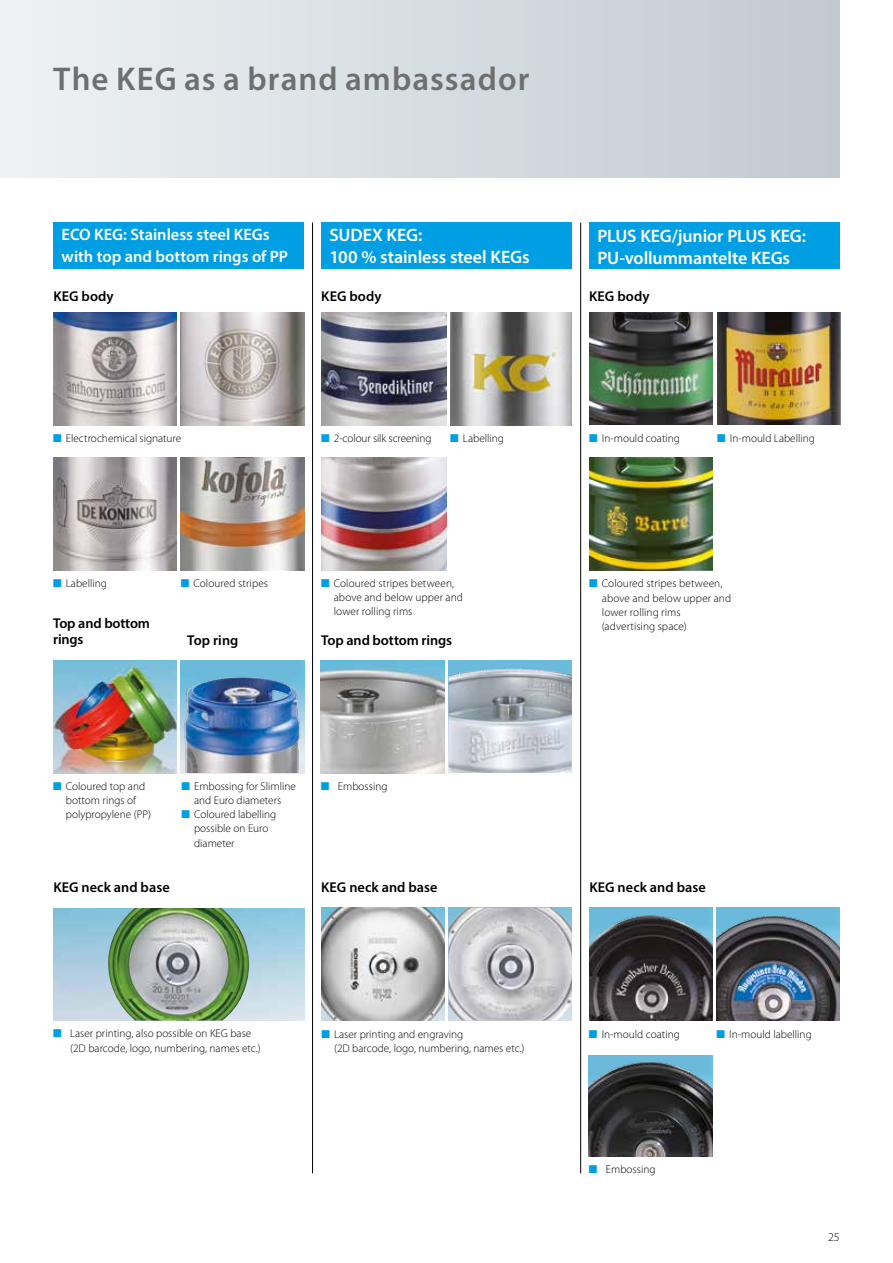
<style>
.page{position:relative;width:893px;height:1263px;background:#fff}
.page>*{position:absolute;margin:0;border:0;box-sizing:border-box;transform-origin:0 0}
.t1{font:600 33px "Myriad Pro";letter-spacing:.035em;color:#706f6f}
.t2{font:600 18px/22.5px "Myriad Pro";letter-spacing:-.005em;color:#fff}
.t3{font:600 16.5px/22.5px "Myriad Pro";color:#fff}
.t4{font:600 14.25px/15.8px "Myriad Pro";color:#000}
.t5{font:300 12px "Myriad Pro";color:#000}
.t6{font:300 11.25px/14.2px "Myriad Pro";color:#000}
.s1{color:#009fe3}
</style>
<div class="page">
<div style="left:321px;top:223px;width:251px;height:46px;background:#009fe3"></div>
<div style="left:53px;top:223px;width:251px;height:46px;background:#009fe3"></div>
<div style="left:589px;top:223px;width:251px;height:46px;background:#009fe3"></div>
<div style="left:0;top:0;width:840px;height:178px;background:linear-gradient(to right,#eff2f4,#c0cad0)"></div>
<img style="left:589px;top:312px;width:123px;height:113px">
<img style="left:717px;top:312px;width:123px;height:113px">
<img style="left:589px;top:458px;width:123px;height:112px">
<img style="left:53px;top:313px;width:124px;height:112px">
<img style="left:181px;top:313px;width:123px;height:112px">
<img style="left:181px;top:458px;width:123px;height:112px">
<img style="left:53px;top:458px;width:123px;height:112px">
<img style="left:321px;top:313px;width:125px;height:112px">
<img style="left:450px;top:313px;width:122px;height:112px">
<img style="left:321px;top:458px;width:125px;height:112px">
<img style="left:182px;top:666px;width:119px;height:107px">
<img style="left:53px;top:660px;width:123px;height:113px">
<img style="left:321px;top:660px;width:123px;height:113px">
<img style="left:449px;top:660px;width:123px;height:9px">
<img style="left:449px;top:669px;width:123px;height:104px">
<img style="left:108px;top:908px;width:141px;height:113px">
<img style="left:321px;top:908px;width:123px;height:112px">
<img style="left:449px;top:908px;width:123px;height:112px">
<hr style="left:312px;top:223px;width:1px;height:950px;background:#000">
<hr style="left:580px;top:223px;width:1px;height:950px;background:#000">
<img style="left:589px;top:913px;width:124px;height:107px">
<img style="left:716px;top:913px;width:124px;height:107px">
<img style="left:589px;top:1061px;width:124px;height:95px">
<h1 class="t1" style="left:53px;top:58px;width:478px">The KEG as a brand ambassador</h1>
<h3 class="t3" style="left:62px;top:223px;width:228px">ECO KEG: Stainless steel KEGs with top and bottom rings of PP</h3>
<p class="t4" style="left:53px;top:288px;width:62px">KEG body</p>
<h2 class="t2" style="left:329px;top:223px;width:202px">SUDEX KEG:<br>100 % stainless steel KEGs</h2>
<h2 class="t2" style="left:597px;top:224px;width:210px">PLUS KEG/junior PLUS KEG:<br>PU-vollummantelte KEGs</h2>
<p class="t4" style="left:321px;top:288px;width:62px">KEG body</p>
<p class="t4" style="left:589px;top:288px;width:62px">KEG body</p>
<p class="t6" style="left:53px;top:431px;width:129px"><span class="s1">■</span> Electrochemical signature</p>
<p class="t6" style="left:321px;top:431px;width:112px"><span class="s1">■</span> 2-colour silk screening</p>
<p class="t6" style="left:450px;top:431px;width:55px"><span class="s1">■</span> Labelling</p>
<p class="t6" style="left:589px;top:431px;width:92px"><span class="s1">■</span> In-mould coating</p>
<p class="t6" style="left:717px;top:431px;width:99px"><span class="s1">■</span> In-mould Labelling</p>
<p class="t6" style="left:53px;top:576px;width:55px"><span class="s1">■</span> Labelling</p>
<p class="t6" style="left:181px;top:576px;width:89px"><span class="s1">■</span> Coloured stripes</p>
<p class="t4" style="left:53px;top:615px;width:98px">Top and bottom rings</p>
<p class="t4" style="left:187px;top:632px;width:53px">Top ring</p>
<p class="t6" style="left:334px;top:576px;width:131px;text-indent:-13px"><span class="s1">■</span> Coloured stripes between, above and below upper and lower rolling rims</p>
<p class="t4" style="left:321px;top:632px;width:133px">Top and bottom rings</p>
<p class="t6" style="left:66px;top:779px;width:87px;text-indent:-13px"><span class="s1">■</span> Coloured top and bottom rings of polypropylene (PP)</p>
<p class="t6" style="left:181px;top:779px;width:116px;text-align:center"><span class="s1">■</span> Embossing for Slimline and Euro diameters</p>
<p class="t6" style="left:194px;top:807px;width:84px;text-indent:-13px"><span class="s1">■</span> Coloured labelling possible on Euro diameter</p>
<p class="t4" style="left:53px;top:879px;width:118px">KEG neck and base</p>
<p class="t6" style="left:321px;top:779px;width:68px"><span class="s1">■</span> Embossing</p>
<p class="t4" style="left:321px;top:879px;width:118px">KEG neck and base</p>
<p class="t6" style="left:602px;top:576px;width:131px;text-indent:-13px"><span class="s1">■</span> Coloured stripes between, above and below upper and lower rolling rims (advertising space)</p>
<p class="t4" style="left:589px;top:879px;width:118px">KEG neck and base</p>
<p class="t6" style="left:70px;top:1026px;width:192px;text-indent:-17px"><span class="s1">■</span> Laser printing, also possible on KEG base (2D barcode, logo, numbering, names etc.)</p>
<p class="t6" style="left:334px;top:1026px;width:192px;text-indent:-13px"><span class="s1">■</span> Laser printing and engraving<br>(2D barcode, logo, numbering, names etc.)</p>
<p class="t6" style="left:589px;top:1027px;width:92px"><span class="s1">■</span> In-mould coating</p>
<p class="t6" style="left:716px;top:1027px;width:97px"><span class="s1">■</span> In-mould labelling</p>
<p class="t6" style="left:589px;top:1162px;width:68px"><span class="s1">■</span> Embossing</p>
<p class="t5" style="left:828px;top:1230px;width:13px">25</p>
</div>
